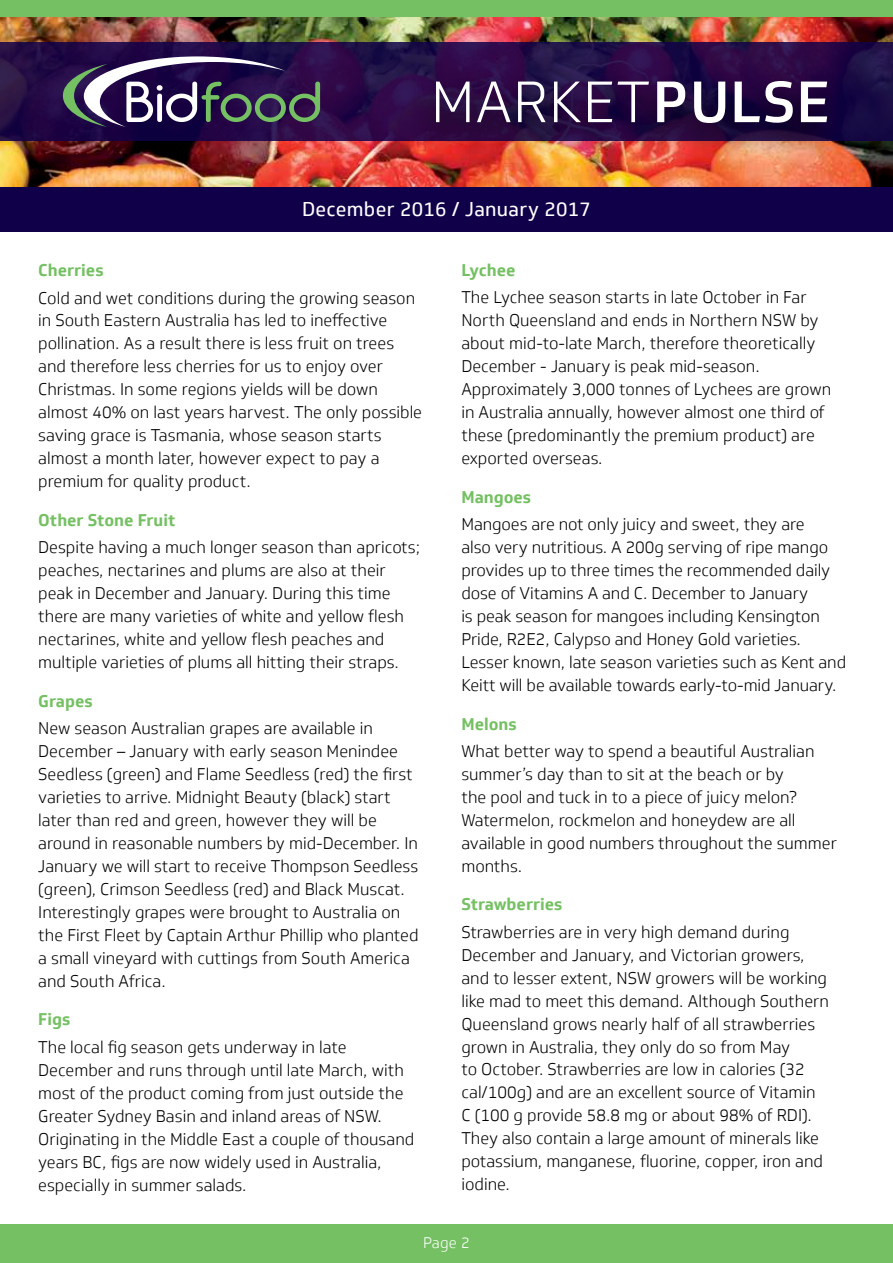
<style>
.page{position:relative;width:893px;height:1263px;background:#fff}
.page>*{position:absolute;margin:0;border:0;box-sizing:border-box;transform-origin:0 0}
.t1{font:300 57px "Soleto";letter-spacing:.015em;color:#fff}
.t2{font:19.5px "Soleto";letter-spacing:.015em;color:#fff}
.t3{font:300 16.5px/23px "Soleto";color:#000}
.t4{font:700 16.5px "Soleto";color:#74c062}
.t5{font:300 15px "Soleto";color:#fff}
.s1{font-weight:500}
</style>
<div class="page">
<img style="left:0;top:17px;width:893px;height:171px">
<div style="left:0;top:0;width:893px;height:17px;background:#74c062"></div>
<svg style="left:0;top:43px;width:893px;height:98px;background:#250b46"></svg>
<div style="left:410px;top:72px;width:437px;height:89px;background:#000;opacity:.75"></div>
<div style="left:0;top:188px;width:893px;height:44px;background:#10004a"></div>
<svg style="left:63px;top:56px;width:257px;height:71px;background:#4d4366"></svg>
<div style="left:0;top:1225px;width:893px;height:38px;background:#74c062"></div>
<h1 class="t1" style="left:431px;top:69px;width:400px">MARKET<span class="s1">PULSE</span></h1>
<p class="t2" style="left:302px;top:198px;width:290px">December 2016 / January 2017</p>
<p class="t4" style="left:38px;top:260px;width:67px">Cherries</p>
<p class="t3" style="left:38px;top:286px;width:385px">Cold and wet conditions during the growing season in South Eastern Australia has led to ineffective pollination. As a result there is less fruit on trees and therefore less cherries for us to enjoy over Christmas. In some regions yields will be down almost 40% on last years harvest. The only possible saving grace is Tasmania, whose season starts almost a month later, however expect to pay a premium for quality product.</p>
<p class="t4" style="left:38px;top:510px;width:139px">Other Stone Fruit</p>
<p class="t3" style="left:38px;top:536px;width:383px">Despite having a much longer season than apricots; peaches, nectarines and plums are also at their peak in December and January. During this time there are many varieties of white and yellow flesh nectarines, white and yellow flesh peaches and multiple varieties of plums all hitting their straps.</p>
<p class="t4" style="left:38px;top:690px;width:56px">Grapes</p>
<p class="t3" style="left:38px;top:717px;width:382px">New season Australian grapes are available in December – January with early season Menindee Seedless (green) and Flame Seedless (red) the first varieties to arrive. Midnight Beauty (black) start later than red and green, however they will be around in reasonable numbers by mid-December. In January we will start to receive Thompson Seedless (green), Crimson Seedless (red) and Black Muscat.<br>Interestingly grapes were brought to Australia on the First Fleet by Captain Arthur Phillip who planted a small vineyard with cuttings from South America and South Africa.</p>
<p class="t4" style="left:38px;top:1009px;width:34px">Figs</p>
<p class="t3" style="left:38px;top:1035px;width:378px">The local fig season gets underway in late December and runs through until late March, with most of the product coming from just outside the Greater Sydney Basin and inland areas of NSW.<br>Originating in the Middle East a couple of thousand years BC, figs are now widely used in Australia, especially in summer salads.</p>
<p class="t4" style="left:461px;top:260px;width:56px">Lychee</p>
<p class="t3" style="left:461px;top:286px;width:371px">The Lychee season starts in late October in Far North Queensland and ends in Northern NSW by about mid-to-late March, therefore theoretically December - January is peak mid-season.<br>Approximately 3,000 tonnes of Lychees are grown in Australia annually, however almost one third of these (predominantly the premium product) are exported overseas.</p>
<p class="t4" style="left:461px;top:487px;width:71px">Mangoes</p>
<p class="t3" style="left:461px;top:513px;width:386px">Mangoes are not only juicy and sweet, they are<br>also very nutritious. A 200g serving of ripe mango provides up to three times the recommended daily dose of Vitamins A and C. December to January<br>is peak season for mangoes including Kensington Pride, R2E2, Calypso and Honey Gold varieties.<br>Lesser known, late season varieties such as Kent and Keitt will be available towards early-to-mid January.</p>
<p class="t4" style="left:461px;top:713px;width:57px">Melons</p>
<p class="t3" style="left:461px;top:740px;width:377px">What better way to spend a beautiful Australian summer’s day than to sit at the beach or by<br>the pool and tuck in to a piece of juicy melon?<br>Watermelon, rockmelon and honeydew are all available in good numbers throughout the summer months.</p>
<p class="t4" style="left:461px;top:894px;width:103px">Strawberries</p>
<p class="t3" style="left:461px;top:920px;width:369px">Strawberries are in very high demand during December and January, and Victorian growers, and to lesser extent, NSW growers will be working like mad to meet this demand. Although Southern Queensland grows nearly half of all strawberries grown in Australia, they only do so from May<br>to October. Strawberries are low in calories (32 cal/100g) and are an excellent source of Vitamin<br>C (100 g provide 58.8 mg or about 98% of RDI).<br>They also contain a large amount of minerals like potassium, manganese, fluorine, copper, iron and iodine.</p>
<p class="t5" style="left:423px;top:1234px;width:48px">Page 2</p>
</div>
